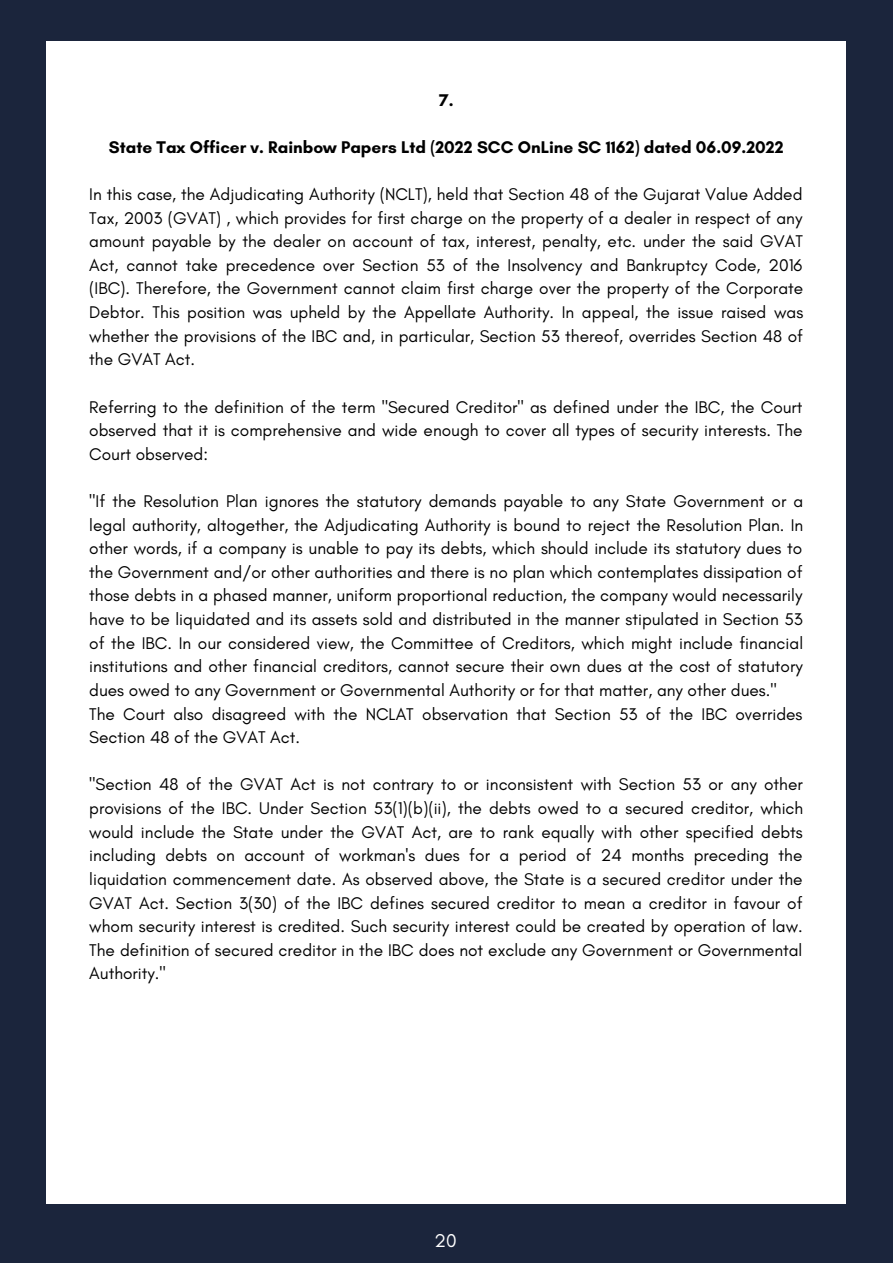
<style>
.page{position:relative;width:893px;height:1264px;background:#fff}
.page>*{position:absolute;margin:0;border:0;box-sizing:border-box;transform-origin:0 0}
.t1{font:18.9px "Glacial Indifference";color:#fff}
.t2{font:17.25px/23.5px "Glacial Indifference";color:#000;text-align:justify}
.t3{font:700 17.25px "Glacial Indifference";color:#000}
</style>
<div class="page">
<div style="left:0;top:0;width:892px;height:1262px;background:#1b253c"></div>
<div style="left:46px;top:41px;width:799px;height:1162px;background:#fff"></div>
<p class="t3" style="left:439px;top:89px;width:16px">7.</p>
<p class="t3" style="left:109px;top:136px;width:676px">State Tax Officer v. Rainbow Papers Ltd (2022 SCC OnLine SC 1162) dated 06.09.2022</p>
<p class="t2" style="left:89px;top:182px;width:715px">In this case, the Adjudicating Authority (NCLT), held that Section 48 of the Gujarat Value Added Tax, 2003 (GVAT) , which provides for first charge on the property of a dealer in respect of any amount payable by the dealer on account of tax, interest, penalty, etc. under the said GVAT Act, cannot take precedence over Section 53 of the Insolvency and Bankruptcy Code, 2016 (IBC). Therefore, the Government cannot claim first charge over the property of the Corporate Debtor. This position was upheld by the Appellate Authority. In appeal, the issue raised was whether the provisions of the IBC and, in particular, Section 53 thereof, overrides Section 48 of the GVAT Act.</p>
<p class="t2" style="left:89px;top:395px;width:714px">Referring to the definition of the term "Secured Creditor" as defined under the IBC, the Court observed that it is comprehensive and wide enough to cover all types of security interests. The Court observed:</p>
<p class="t2" style="left:89px;top:489px;width:715px;text-align:left">"If the Resolution Plan ignores the statutory demands payable to any State Government or a legal authority, altogether, the Adjudicating Authority is bound to reject the Resolution Plan. In other words, if a company is unable to pay its debts, which should include its statutory dues to the Government and/or other authorities and there is no plan which contemplates dissipation of those debts in a phased manner, uniform proportional reduction, the company would necessarily have to be liquidated and its assets sold and distributed in the manner stipulated in Section 53 of the IBC. In our considered view, the Committee of Creditors, which might include financial institutions and other financial creditors, cannot secure their own dues at the cost of statutory dues owed to any Government or Governmental Authority or for that matter, any other dues." The Court also disagreed with the NCLAT observation that Section 53 of the IBC overrides Section 48 of the GVAT Act.</p>
<p class="t2" style="left:89px;top:772px;width:715px">"Section 48 of the GVAT Act is not contrary to or inconsistent with Section 53 or any other provisions of the IBC. Under Section 53(1)(b)(ii), the debts owed to a secured creditor, which would include the State under the GVAT Act, are to rank equally with other specified debts including debts on account of workman's dues for a period of 24 months preceding the liquidation commencement date. As observed above, the State is a secured creditor under the GVAT Act. Section 3(30) of the IBC defines secured creditor to mean a creditor in favour of whom security interest is credited. Such security interest could be created by operation of law.<br>The definition of secured creditor in the IBC does not exclude any Government or Governmental Authority."</p>
<p class="t1" style="left:434px;top:1229px;width:24px">20</p>
</div>
